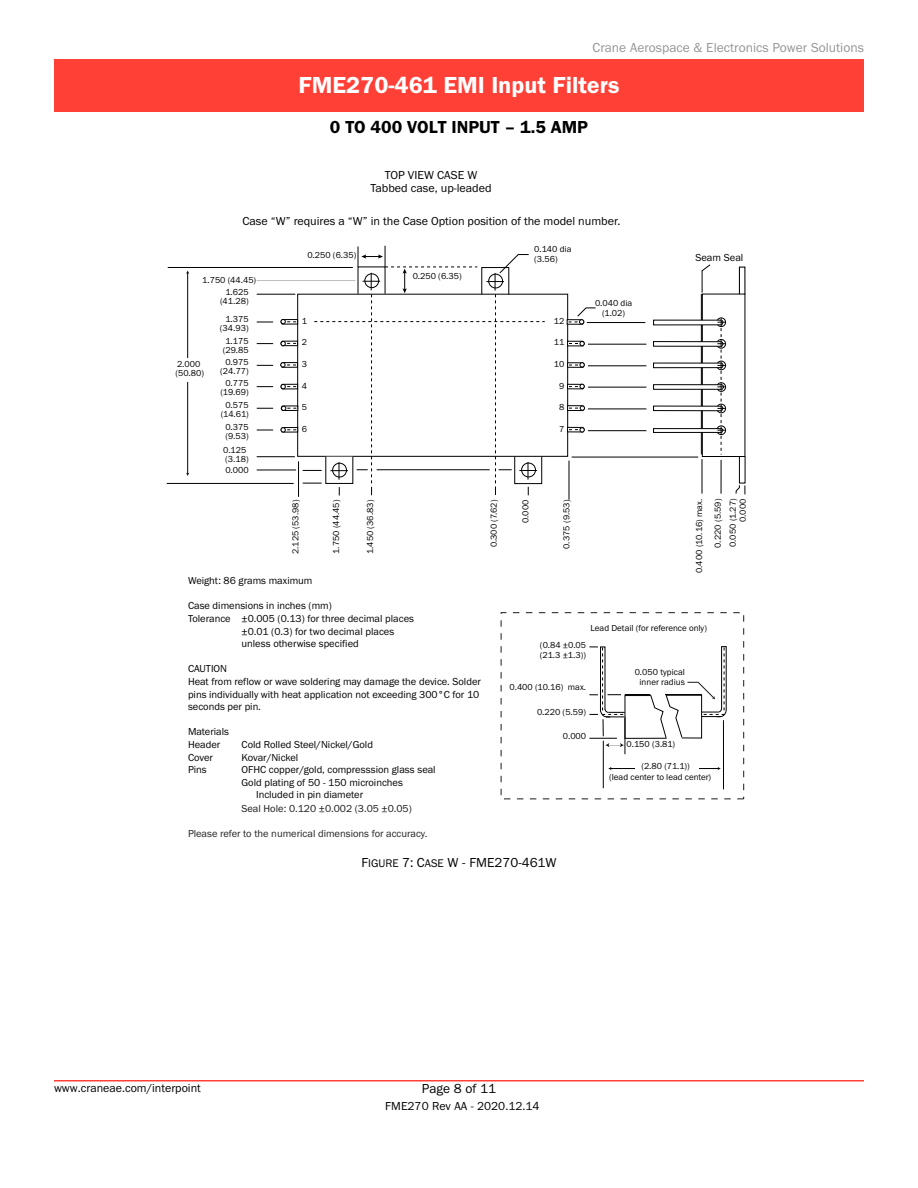
<style>
.page{position:relative;width:918px;height:1188px;background:#fff}
.page>*{position:absolute;margin:0;border:0;box-sizing:border-box;transform-origin:0 0}
.t1{font:24px "Franklin Gothic URW Dem";color:#fff}
.t2{font:18px "Franklin Gothic URW Dem";color:#000}
.t3{font:13.5px "Franklin Gothic URW Boo";color:#939598}
.t4{font:13.5px "Franklin Gothic URW Boo SC850";color:#000}
.t5{font:13.5px "Franklin Gothic URW Boo";color:#000}
.t6{font:12px/13.5px "Franklin Gothic URW Boo";color:#000;text-align:center}
.t7{font:10.5px/12.6px "Franklin Gothic URW Boo";color:#000}
.t8{font:10.5px "Franklin Gothic URW Boo";color:#242121}
.t9{font:10.5px "Franklin Gothic URW Boo";color:#1f191a}
.t10{font:9px/9px "Franklin Gothic URW Boo";color:#000}
.s1{font-size:11.55px}
</style>
<div class="page">
<svg style="left:257px;top:322px;width:16px;height:1px"></svg>
<svg style="left:257px;top:343px;width:16px;height:1px"></svg>
<svg style="left:257px;top:365px;width:16px;height:1px"></svg>
<svg style="left:257px;top:386px;width:16px;height:1px"></svg>
<svg style="left:257px;top:408px;width:16px;height:1px"></svg>
<svg style="left:257px;top:430px;width:16px;height:1px"></svg>
<hr style="left:257px;top:294px;width:38px;height:1px;background:#000">
<hr style="left:257px;top:456px;width:38px;height:1px;background:#000">
<hr style="left:569px;top:461px;width:1px;height:39px;background:#000">
<hr style="left:257px;top:470px;width:39px;height:1px;background:#000">
<hr style="left:167px;top:483px;width:127px;height:1px;background:#000">
<hr style="left:298px;top:461px;width:1px;height:36px;background:#000">
<hr style="left:168px;top:267px;width:185px;height:1px;background:#000">
<hr style="left:187px;top:273px;width:1px;height:201px;background:#000">
<div style="left:170px;top:358px;width:36px;height:24px;background:#fff"></div>
<hr style="left:611px;top:768px;width:108px;height:1px;background:#000">
<hr style="left:701px;top:294px;width:1px;height:160px;background:#000">
<hr style="left:702px;top:459px;width:1px;height:35px;background:#000">
<hr style="left:721px;top:460px;width:1px;height:34px;background:#000">
<svg style="left:736px;top:485px;width:10px;height:9px"></svg>
<div style="left:739px;top:267px;width:6px;height:28px;border:1px solid #000"></div>
<div style="left:739px;top:456px;width:6px;height:27px;border:1px solid #000"></div>
<div style="left:716px;top:426px;width:10px;height:9px;border:1px solid #000;border-radius:50%"></div>
<div style="left:716px;top:404px;width:10px;height:9px;border:1px solid #000;border-radius:50%"></div>
<div style="left:716px;top:318px;width:10px;height:9px;border:1px solid #000;border-radius:50%"></div>
<div style="left:716px;top:339px;width:10px;height:10px;border:1px solid #000;border-radius:50%"></div>
<div style="left:716px;top:361px;width:10px;height:9px;border:1px solid #000;border-radius:50%"></div>
<div style="left:716px;top:382px;width:10px;height:10px;border:1px solid #000;border-radius:50%"></div>
<svg style="left:653px;top:318px;width:72px;height:137px"></svg>
<hr style="left:603px;top:741px;width:1px;height:47px;background:#000">
<hr style="left:625px;top:717px;width:1px;height:37px;background:#000">
<hr style="left:723px;top:720px;width:1px;height:69px;background:#000">
<div style="left:635px;top:757px;width:64px;height:15px;background:#fff"></div>
<svg style="left:279px;top:246px;width:266px;height:250px"></svg>
<svg style="left:566px;top:308px;width:30px;height:17px"></svg>
<svg style="left:567px;top:341px;width:18px;height:6px"></svg>
<svg style="left:567px;top:362px;width:18px;height:6px"></svg>
<svg style="left:567px;top:384px;width:18px;height:5px"></svg>
<svg style="left:567px;top:405px;width:18px;height:6px"></svg>
<svg style="left:567px;top:427px;width:18px;height:6px"></svg>
<hr style="left:587px;top:322px;width:58px;height:1px;background:#000">
<hr style="left:588px;top:344px;width:58px;height:1px;background:#000">
<hr style="left:588px;top:366px;width:58px;height:1px;background:#000">
<hr style="left:588px;top:387px;width:58px;height:1px;background:#000">
<hr style="left:588px;top:409px;width:58px;height:1px;background:#000">
<hr style="left:588px;top:430px;width:58px;height:1px;background:#000">
<hr style="left:572px;top:457px;width:126px;height:1px;background:#000">
<svg style="left:702px;top:264px;width:9px;height:29px"></svg>
<svg style="left:589px;top:646px;width:138px;height:101px"></svg>
<hr style="left:54px;top:1080px;width:810px;height:2px;background:#ff4037">
<div style="left:54px;top:59px;width:810px;height:52px;background:#ff4037"></div>
<h3 class="t3" style="left:593px;top:39px;width:273px">Crane Aerospace &amp; Electronics Power Solutions</h3>
<h1 class="t1" style="left:299px;top:71px;width:322px">FME270-461 EMI Input Filters</h1>
<h2 class="t2" style="left:330px;top:116px;width:139px">0 to 400 Volt Input</h2>
<h2 class="t2" style="left:505px;top:116px;width:71px">– 1.5 Amp</h2>
<h3 class="t6" style="left:370px;top:168px;width:123px">TOP VIEW CASE W<br>Tabbed case, up-leaded</h3>
<h3 class="t6" style="left:243px;top:214px;width:379px">Case “W” requires a “W” in the Case Option position of the model number.</h3>
<p class="t10" style="left:202px;top:276px;width:55px">1.750 (44.45)</p>
<p class="t10" style="left:220px;top:288px;width:30px;text-align:center">1.625 (41.28)</p>
<p class="t10" style="left:220px;top:314px;width:30px;text-align:right">1.375 (34.93)</p>
<p class="t10" style="left:175px;top:359px;width:30px">2.000 (50.80)</p>
<p class="t10" style="left:223px;top:336px;width:27px">1.175 (29.85</p>
<p class="t10" style="left:220px;top:357px;width:30px;text-align:center">0.975 (24.77)</p>
<p class="t10" style="left:220px;top:379px;width:30px;text-align:center">0.775 (19.69)</p>
<p class="t10" style="left:221px;top:400px;width:29px;text-align:center">0.575 (14.61)</p>
<p class="t10" style="left:225px;top:422px;width:25px">0.375 (9.53)</p>
<p class="t10" style="left:223px;top:445px;width:27px">0.125 (3.18)</p>
<p class="t10" style="left:225px;top:465px;width:25px">0.000</p>
<p class="t10" style="left:307px;top:250px;width:50px">0.250 (6.35)</p>
<p class="t10" style="left:302px;top:316px;width:7px">1</p>
<p class="t10" style="left:302px;top:338px;width:7px">2</p>
<p class="t10" style="left:302px;top:359px;width:7px">3</p>
<p class="t10" style="left:302px;top:381px;width:7px">4</p>
<p class="t10" style="left:302px;top:403px;width:7px">5</p>
<p class="t10" style="left:302px;top:424px;width:7px">6</p>
<p class="t10" style="left:413px;top:271px;width:50px">0.250 (6.35)</p>
<p class="t10" style="left:534px;top:243px;width:39px;line-height:10.5px">0.140 dia (3.56)</p>
<p class="t10" style="left:554px;top:316px;width:12px">12</p>
<p class="t10" style="left:554px;top:338px;width:12px">11</p>
<p class="t10" style="left:554px;top:359px;width:12px">10</p>
<p class="t10" style="left:559px;top:381px;width:7px">9</p>
<p class="t10" style="left:559px;top:403px;width:7px">8</p>
<p class="t10" style="left:559px;top:424px;width:7px">7</p>
<p class="t10" style="left:595px;top:297px;width:39px;line-height:10.5px;text-align:center">0.040 dia (1.02)</p>
<p class="t10" style="left:521px;top:523px;width:25px;rotate:-90deg">0.000</p>
<p class="t10" style="left:365px;top:554px;width:56px;rotate:-90deg">1.450 (36.83)</p>
<p class="t10" style="left:489px;top:547px;width:49px;rotate:-90deg">0.300 (7.62)</p>
<p class="t10" style="left:291px;top:554px;width:56px;rotate:-90deg">2.125 (53.98)</p>
<p class="t10" style="left:562px;top:549px;width:50px;rotate:-90deg">0.375 (9.53)</p>
<p class="t10" style="left:332px;top:554px;width:55px;rotate:-90deg">1.750 (44.45)</p>
<p class="t7" style="left:695px;top:251px;width:49px">Seam Seal</p>
<p class="t10" style="left:694px;top:573px;width:76px;rotate:-90deg">0.400 (10.16) max.</p>
<p class="t10" style="left:738px;top:522px;width:25px;rotate:-90deg">0.000</p>
<p class="t10" style="left:710px;top:548px;width:51px;line-height:15px;rotate:-90deg">0.220 (5.59)<br>0.050 (1.27)</p>
<p class="t7" style="left:188px;top:574px;width:126px">Weight: 86 grams maximum</p>
<p class="t7" style="left:188px;top:599px;width:145px">Case dimensions in inches (mm)</p>
<p class="t7" style="left:188px;top:612px;width:228px">Tolerance ±0.005 (0.13) for three decimal places</p>
<p class="t7" style="left:242px;top:625px;width:154px">±0.01 (0.3) for two decimal places</p>
<p class="t7" style="left:242px;top:637px;width:119px">unless otherwise specified</p>
<p class="t7" style="left:188px;top:662px;width:294px">CAUTION<br>Heat from reflow or wave soldering may damage the device. Solder pins individually with heat application not exceeding 300°C for 10 seconds per pin.</p>
<p class="t7" style="left:188px;top:725px;width:43px">Materials<br>Header</p>
<p class="t10" style="left:591px;top:623px;width:118px">Lead Detail (for reference only)</p>
<p class="t10" style="left:540px;top:639px;width:48px;line-height:10.8px">(0.84 ±0.05 (21.3 ±1.3))</p>
<p class="t10" style="left:635px;top:666px;width:52px;line-height:10.8px;text-align:center">0.050 typical inner radius</p>
<p class="t10" style="left:510px;top:683px;width:78px">0.400 (10.16) max.</p>
<p class="t10" style="left:537px;top:707px;width:51px">0.220 (5.59)</p>
<p class="t10" style="left:563px;top:731px;width:25px">0.000</p>
<p class="t7" style="left:242px;top:738px;width:133px">Cold Rolled Steel/Nickel/Gold</p>
<p class="t10" style="left:627px;top:740px;width:50px">0.150 (3.81)</p>
<p class="t10" style="left:609px;top:761px;width:104px;line-height:10.9px;text-indent:32px">(2.80 (71.1))<br>(lead center to lead center)</p>
<p class="t7" style="left:188px;top:751px;width:26px">Cover</p>
<p class="t7" style="left:242px;top:751px;width:58px">Kovar/Nickel</p>
<p class="t7" style="left:188px;top:763px;width:20px">Pins</p>
<p class="t7" style="left:242px;top:763px;width:196px">OFHC copper/gold, compresssion glass seal</p>
<p class="t7" style="left:242px;top:776px;width:163px">Gold plating of 50 - 150 microinches</p>
<p class="t7" style="left:256px;top:788px;width:109px">Included in pin diameter</p>
<p class="t9" style="left:242px;top:802px;width:172px">Seal Hole: 0.120 ±0.002 (3.05 ±0.05)</p>
<p class="t8" style="left:188px;top:827px;width:241px">Please refer to the numerical dimensions for accuracy.</p>
<h3 class="t4" style="left:361px;top:854px;width:196px">F<span class="s1">IGURE</span> 7: C<span class="s1">ASE</span> W - FME270-461W</h3>
<h3 class="t6" style="left:54px;top:1081px;width:148px">www.craneae.com/interpoint</h3>
<h3 class="t5" style="left:422px;top:1080px;width:76px">Page 8 of 11</h3>
<h3 class="t6" style="left:385px;top:1099px;width:156px">FME270 Rev AA - 2020.12.14</h3>
</div>
